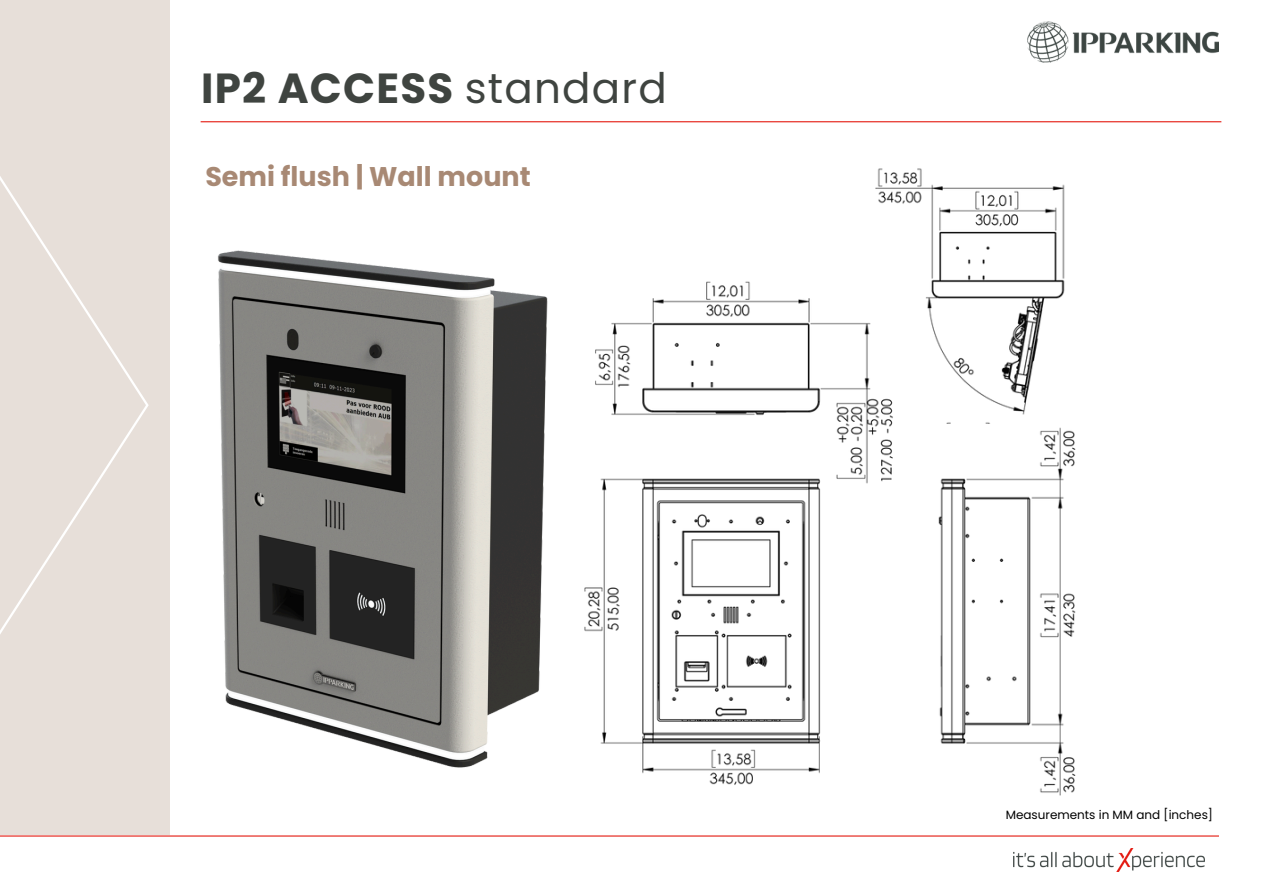
<style>
.page{position:relative;width:1263px;height:894px;background:#fff}
.page>*{position:absolute;margin:0;border:0;box-sizing:border-box;transform-origin:0 0}
.t1{font:700 42px "Poppins";letter-spacing:.03em;color:#3f4440}
.t2{font:700 27px "Poppins";color:#a88974}
.t3{font:12px "Poppins";color:#000}
.s1{font-weight:400}
</style>
<div class="page">
<div style="left:0;top:0;width:169px;height:834px;background:#e7dfd9"></div>
<svg style="left:0;top:176px;width:149px;height:458px"></svg>
<img style="left:1027px;top:21px;width:192px;height:42px">
<img style="left:1014px;top:848px;width:191px;height:23px">
<hr style="left:201px;top:121px;width:1020px;height:1px;background:#e41b12">
<hr style="left:0;top:835px;width:1219px;height:1px;background:#e41b12">
<img style="left:218px;top:250px;width:319px;height:518px">
<img style="left:537px;top:281px;width:539px;height:515px">
<img style="left:849px;top:122px;width:234px;height:301px">
<h1 class="t1" style="left:201px;top:59px;width:467px">IP2 ACCESS <span class="s1">standard</span></h1>
<p class="t2" style="left:205px;top:158px;width:327px">Semi flush | Wall mount</p>
<p class="t3" style="left:1006px;top:806px;width:209px">Measurements in MM and [inches]</p>
</div>
